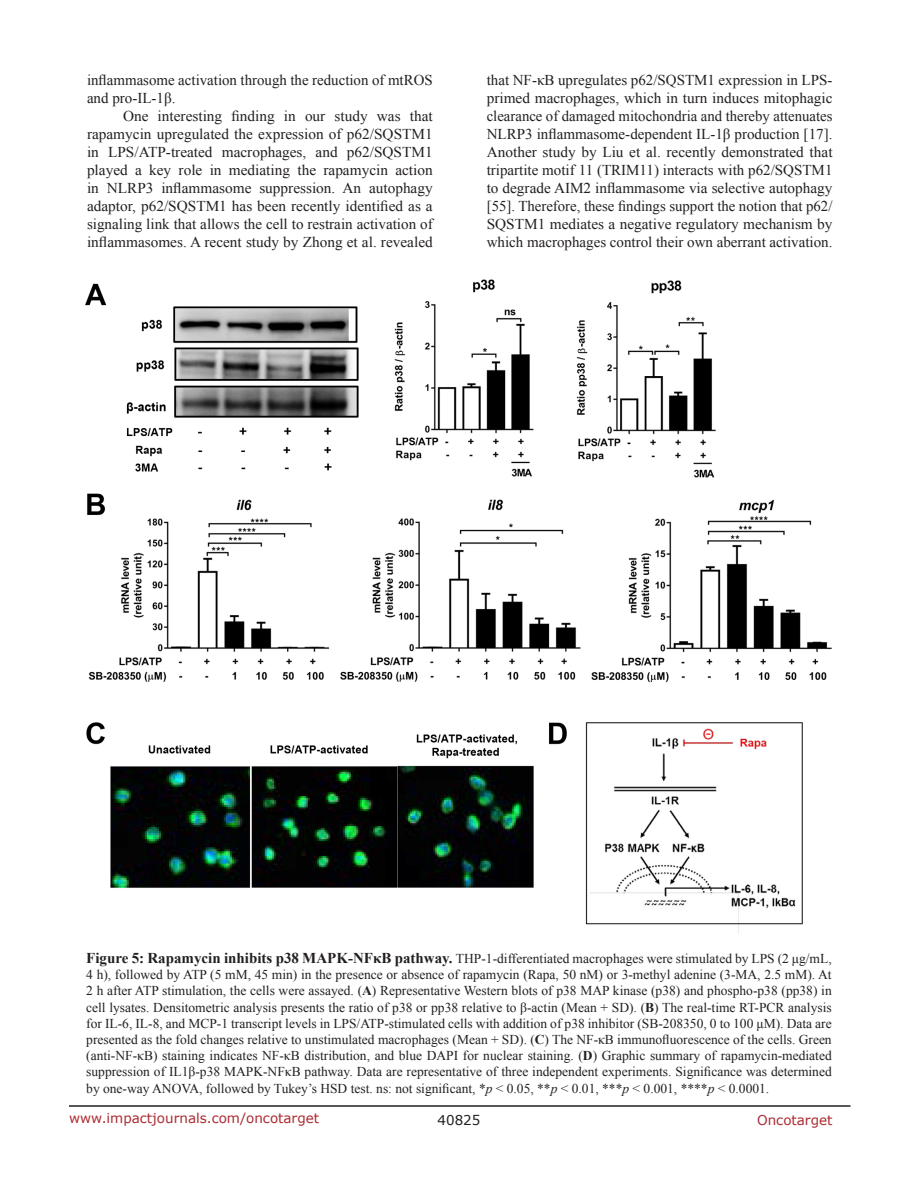
<style>
.page{position:relative;width:918px;height:1188px;background:#fff}
.page>*{position:absolute;margin:0;border:0;box-sizing:border-box;transform-origin:0 0}
.BodyText{font:15px/18px "Times New Roman";color:#231f20;text-align:justify}
.FigureText{font:13.5px/16.2px "Times New Roman";color:#231f20;text-align:justify}
.t1{font:13.5px "Verdana";color:#ac2b31}
.t2{font:13.5px "Verdana";color:#231f20}
.s1{font-weight:700;font-size:15px}
.s2{font-weight:700}
.s3{font-style:italic}
</style>
<div class="page">
<hr style="left:69px;top:1105px;width:781px;height:2px;background:#231f20">
<img style="left:85px;top:280px;width:746px;height:653px">
<p class="BodyText" style="left:87px;top:71px;width:347px">inflammasome activation through the reduction of mtROS and pro-IL-1β.</p>
<p class="BodyText" style="left:87px;top:107px;width:347px;text-indent:36px">One interesting finding in our study was that rapamycin upregulated the expression of p62/SQSTM1 in LPS/ATP-treated macrophages, and p62/SQSTM1 played a key role in mediating the rapamycin action in NLRP3 inflammasome suppression. An autophagy adaptor, p62/SQSTM1 has been recently identified as a signaling link that allows the cell to restrain activation of inflammasomes. A recent study by Zhong et al. revealed</p>
<p class="BodyText" style="left:487px;top:71px;width:347px">that NF-κB upregulates p62/SQSTM1 expression in LPS&shy;primed macrophages, which in turn induces mitophagic clearance of damaged mitochondria and thereby attenuates NLRP3 inflammasome-dependent IL-1β production [17].<br>Another study by Liu et al. recently demonstrated that tripartite motif 11 (TRIM11) interacts with p62/SQSTM1 to degrade AIM2 inflammasome via selective autophagy [55]. Therefore, these findings support the notion that p62/ SQSTM1 mediates a negative regulatory mechanism by which macrophages control their own aberrant activation.</p>
<p class="FigureText" style="left:86px;top:950px;width:747px"><span class="s1">Figure 5: Rapamycin inhibits p38 MAPK-NFκB pathway.</span> THP-1-differentiated macrophages were stimulated by LPS (2 μg/mL, 4 h), followed by ATP (5 mM, 45 min) in the presence or absence of rapamycin (Rapa, 50 nM) or 3-methyl adenine (3-MA, 2.5 mM). At 2 h after ATP stimulation, the cells were assayed. (<span class="s2">A</span>) Representative Western blots of p38 MAP kinase (p38) and phospho-p38 (pp38) in cell lysates. Densitometric analysis presents the ratio of p38 or pp38 relative to β-actin (Mean + SD). (<span class="s2">B</span>) The real-time RT-PCR analysis for IL-6, IL-8, and MCP-1 transcript levels in LPS/ATP-stimulated cells with addition of p38 inhibitor (SB-208350, 0 to 100 μM). Data are presented as the fold changes relative to unstimulated macrophages (Mean + SD). (<span class="s2">C</span>) The NF-κB immunofluorescence of the cells. Green (anti-NF-κB) staining indicates NF-κB distribution, and blue DAPI for nuclear staining. (<span class="s2">D</span>) Graphic summary of rapamycin-mediated suppression of IL1β-p38 MAPK-NFκB pathway. Data are representative of three independent experiments. Significance was determined by one-way ANOVA, followed by Tukey’s HSD test. ns: not significant, *<span class="s3">p</span> &lt; 0.05, **<span class="s3">p</span> &lt; 0.01, ***<span class="s3">p</span> &lt; 0.001, ****<span class="s3">p</span> &lt; 0.0001.</p>
<p class="t1" style="left:69px;top:1109px;width:252px">www.impactjournals.com/oncotarget</p>
<p class="t2" style="left:438px;top:1111px;width:44px">40825</p>
<p class="t1" style="left:757px;top:1111px;width:77px">Oncotarget</p>
</div>
